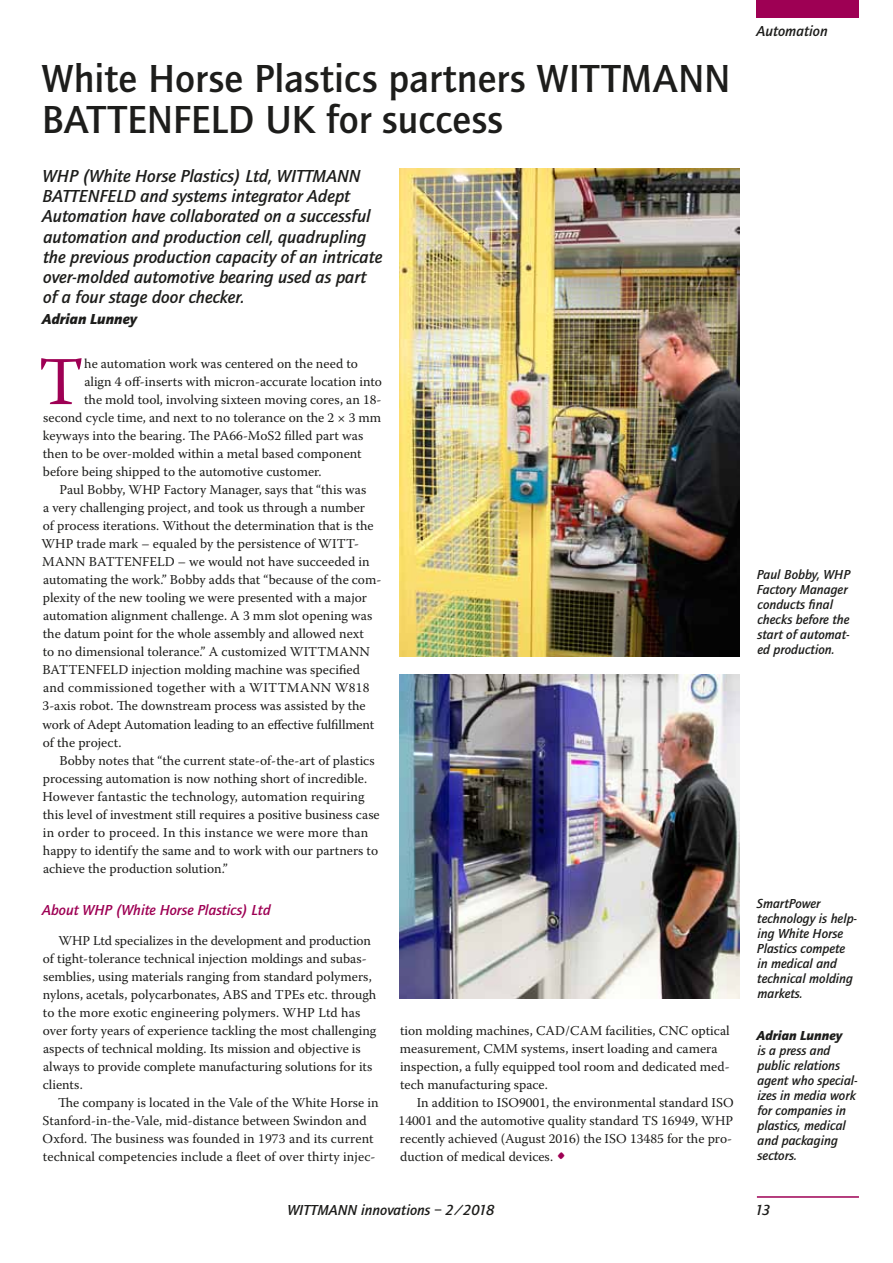
<style>
.page{position:relative;width:893px;height:1263px;background:#fff}
.page>*{position:absolute;margin:0;border:0;box-sizing:border-box;transform-origin:0 0}
.t1{font:68.25px "Warnock Pro";color:#9e0054}
.t2{font:500 40.5px/40.5px "Quay Sans";letter-spacing:.005em;color:#1d1d1b}
.t3{font:italic 500 18px/20.2px "Quay Sans";color:#1d1d1b}
.t4{font:italic 500 15px "Quay Sans";color:#1d1d1b}
.t5{font:italic 500 15px "Quay Sans";color:#9e0054}
.t6{font:italic 900 15px "Quay Sans";color:#1d1d1b}
.t7{font:13.5px/18px "Warnock Pro";color:#1d1d1b}
.t8{font:italic 500 13.5px/15px "Quay Sans";color:#1d1d1b}
.t9{font:13.5px "Warnock Pro";letter-spacing:.02em;color:#1d1d1b}
.t10{font:italic 900 13.5px "Quay Sans";color:#1d1d1b}
.s1{font-size:24px;color:#9e0054}
</style>
<div class="page">
<div style="left:757px;top:0;width:102px;height:18px;background:#9e0054"></div>
<hr style="left:757px;top:1196px;width:102px;height:2px;background:#9e0054">
<img style="left:400px;top:168px;width:340px;height:488px">
<img style="left:400px;top:674px;width:340px;height:325px">
<h2 class="t2" style="left:41px;top:59px;width:691px">White Horse Plastics partners WITTMANN<br>BATTENFELD UK for success</h2>
<p class="t3" style="left:42px;top:166px;width:342px">WHP (White Horse Plastics) Ltd, WITTMANN BATTENFELD and systems integrator Adept Automation have collaborated on a successful automation and production cell, quadrupling the previous production capacity of an intricate over-molded automotive bearing used as part of a four stage door checker.</p>
<p class="t6" style="left:42px;top:310px;width:97px">Adrian Lunney</p>
<h1 class="t1" style="left:38px;top:341px;width:47px">T</h1>
<p class="t7" style="left:84px;top:354px;width:275px">he automation work was centered on the need to</p>
<p class="t7" style="left:84px;top:372px;width:299px">align 4 off-inserts with micron-accurate location into</p>
<p class="t7" style="left:84px;top:390px;width:299px">the mold tool, involving sixteen moving cores, an 18-</p>
<p class="t7" style="left:43px;top:408px;width:340px">second cycle time, and next to no tolerance on the 2 × 3 mm</p>
<p class="t7" style="left:43px;top:426px;width:322px">keyways into the bearing. The PA66-MoS2 filled part was</p>
<p class="t7" style="left:43px;top:444px;width:320px">then to be over-molded within a metal based component</p>
<p class="t7" style="left:43px;top:462px;width:280px">before being shipped to the automotive customer.</p>
<p class="t7" style="left:60px;top:480px;width:308px">Paul Bobby, WHP Factory Manager, says that “this was</p>
<p class="t7" style="left:43px;top:498px;width:323px">a very challenging project, and took us through a number</p>
<p class="t7" style="left:43px;top:517px;width:332px">of process iterations. Without the determination that is the</p>
<p class="t7" style="left:41px;top:535px;width:319px">WHP trade mark – equaled by the persistence of WITT-</p>
<p class="t7" style="left:42px;top:553px;width:329px">MANN BATTENFELD – we would not have succeeded in</p>
<p class="t7" style="left:43px;top:571px;width:340px">automating the work.” Bobby adds that “because of the com-</p>
<p class="t7" style="left:43px;top:589px;width:326px">plexity of the new tooling we were presented with a major</p>
<p class="t7" style="left:43px;top:607px;width:331px">automation alignment challenge. A 3 mm slot opening was</p>
<p class="t7" style="left:43px;top:625px;width:322px">the datum point for the whole assembly and allowed next</p>
<p class="t7" style="left:43px;top:643px;width:328px">to no dimensional tolerance.” A customized WITTMANN</p>
<p class="t7" style="left:42px;top:661px;width:319px">BATTENFELD injection molding machine was specified</p>
<p class="t9" style="left:43px;top:680px;width:328px">and commissioned together with a WITTMANN W818</p>
<p class="t7" style="left:43px;top:697px;width:325px">3-axis robot. The downstream process was assisted by the</p>
<p class="t7" style="left:42px;top:715px;width:333px">work of Adept Automation leading to an effective fulfillment</p>
<p class="t7" style="left:43px;top:733px;width:80px">of the project.</p>
<p class="t7" style="left:59px;top:751px;width:317px">Bobby notes that “the current state-of-the-art of plastics</p>
<p class="t7" style="left:43px;top:769px;width:326px">processing automation is now nothing short of incredible.</p>
<p class="t7" style="left:42px;top:787px;width:324px">However fantastic the technology, automation requiring</p>
<p class="t7" style="left:43px;top:805px;width:338px">this level of investment still requires a positive business case</p>
<p class="t9" style="left:43px;top:824px;width:327px">in order to proceed. In this instance we were more than</p>
<p class="t7" style="left:43px;top:841px;width:337px">happy to identify the same and to work with our partners to</p>
<p class="t7" style="left:43px;top:859px;width:186px">achieve the production solution.”</p>
<p class="t5" style="left:42px;top:901px;width:230px">About WHP (White Horse Plastics) Ltd</p>
<p class="t7" style="left:43px;top:931px;width:335px;text-indent:16px">WHP Ltd specializes in the development and production of tight-tolerance technical injection moldings and subas&shy;semblies, using materials ranging from standard polymers, nylons, acetals, polycarbonates, ABS and TPEs etc. through to the more exotic engineering polymers. WHP Ltd has over forty years of experience tackling the most challenging aspects of technical molding. Its mission and objective is always to provide complete manufacturing solutions for its clients.</p>
<p class="t7" style="left:43px;top:1093px;width:337px;text-indent:16px">The company is located in the Vale of the White Horse in Stanford-in-the-Vale, mid-distance between Swindon and Oxford. The business was founded in 1973 and its current technical competencies include a fleet of over thirty injec-</p>
<p class="t7" style="left:400px;top:1021px;width:331px">tion molding machines, CAD/CAM facilities, CNC optical measurement, CMM systems, insert loading and camera inspection, a fully equipped tool room and dedicated med&shy;tech manufacturing space.</p>
<p class="t7" style="left:399px;top:1093px;width:337px;text-indent:18px">In addition to ISO9001, the environmental standard ISO 14001 and the automotive quality standard TS 16949, WHP recently achieved (August 2016) the ISO 13485 for the pro&shy;duction of medical devices. <span class="s1">•</span></p>
<p class="t4" style="left:757px;top:22px;width:73px">Automation</p>
<p class="t8" style="left:757px;top:567px;width:95px">Paul Bobby, WHP<br>Factory Manager conducts final checks before the start of automat&shy;ed production.</p>
<p class="t8" style="left:757px;top:896px;width:102px">SmartPower technology is help&shy;ing White Horse<br>Plastics compete in medical and technical molding markets.</p>
<p class="t10" style="left:756px;top:1028px;width:87px">Adrian Lunney</p>
<p class="t8" style="left:757px;top:1043px;width:102px">is a press and public relations agent who special&shy;izes in media work for companies in plastics, medical and packaging sectors.</p>
<p class="t4" style="left:287px;top:1201px;width:208px">WITTMANN innovations – 2/2018</p>
<p class="t4" style="left:755px;top:1201px;width:17px">13</p>
</div>
